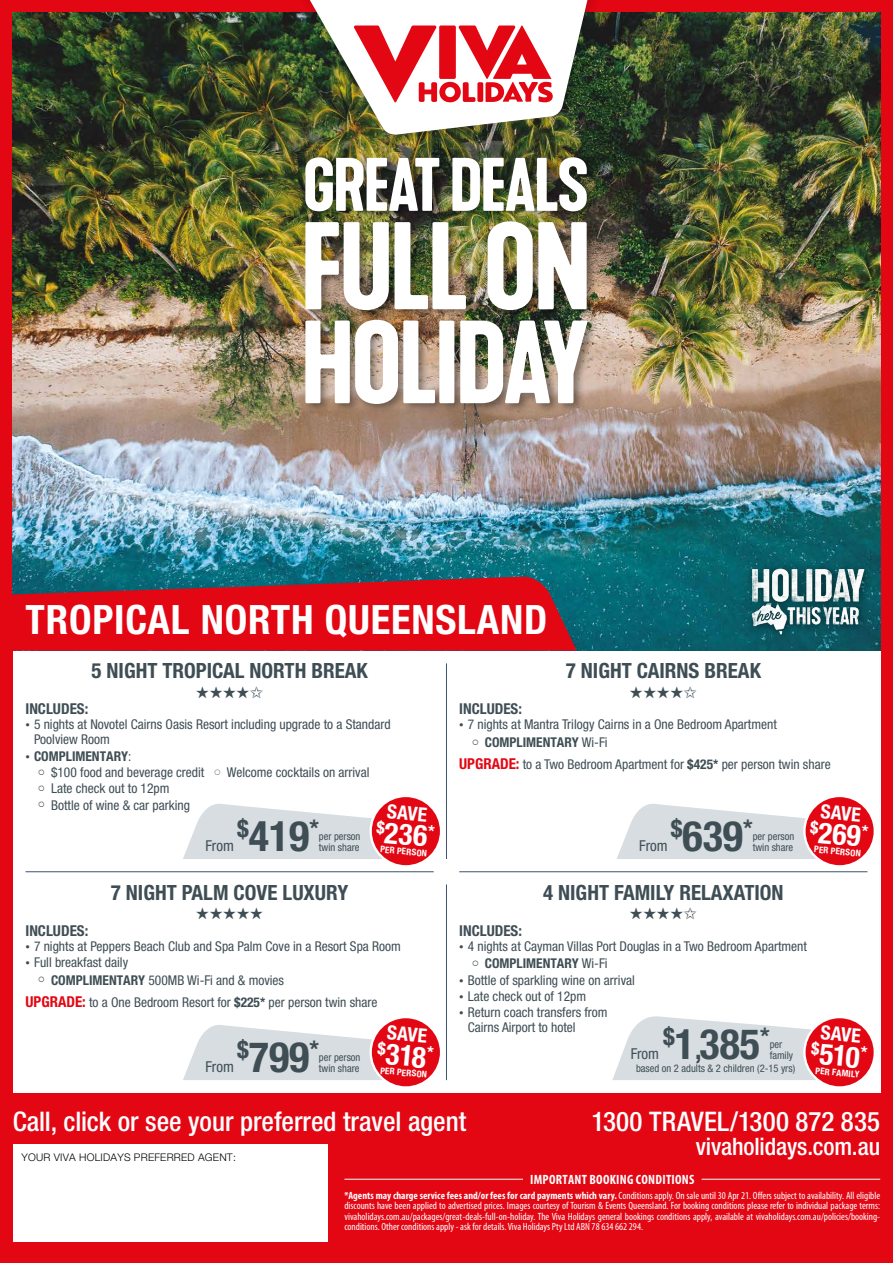
<style>
.page{position:relative;width:893px;height:1263px;background:#e30613}
.page>*{position:absolute;margin:0;border:0;box-sizing:border-box;transform-origin:0 0}
.t1{font:700 condensed 42px "Helvetica Neue LT Std";color:#3f4e55}
.t2{font:700 condensed 40.5px "Helvetica Neue LT Std";letter-spacing:.02em;color:#fff}
.t3{font:700 condensed 29.4px "Helvetica Neue LT Std";color:#fff}
.t4{font:500 condensed 27px "Helvetica Neue LT Std";color:#fff}
.t5{font:500 condensed 24px "Helvetica Neue LT Std";letter-spacing:-.005em;color:#fff}
.t6{font:700 condensed 21px "Helvetica Neue LT Std";color:#3f4e55}
.t7{font:700 condensed 19.5px "Helvetica Neue LT Std";color:#fff}
.t8{font:16.5px "Zapf Dingbats ITC";color:#3f4e55}
.t9{font:700 condensed 15px "Helvetica Neue LT Std";color:#3f4e55}
.t10{font:condensed 15px "Helvetica Neue LT Std";color:#3f4e55}
.t11{font:condensed 13.5px/15px "Helvetica Neue LT Std";color:#3f4e55}
.t12{font:700 condensed 13.5px "Helvetica Neue LT Std";color:#3f4e55}
.t13{font:700 condensed 13.5px "Myriad Pro";letter-spacing:.02em;color:#fff}
.t14{font:condensed 10.5px/10.5px "Myriad Pro";color:#fff;text-align:justify}
.t15{font:condensed 10.5px/10.5px "Helvetica Neue LT Std";color:#3f4e55}
.t16{font:300 10.5px "Helvetica Neue LT Std";letter-spacing:.02em;color:#000}
.t17{font:700 condensed 9.15px "Helvetica Neue LT Std";color:#fff}
.s1{font-size:9px}
.s2{font-weight:400;font-size:9px}
.s3{font-weight:400}
.s4{font-weight:700}
.s5{font-weight:700;font-size:15px;color:#e30613}
.s6{font-size:27px}
</style>
<div class="page">
<div style="left:13px;top:13px;width:867px;height:1080px;background:#fff"></div>
<img style="left:13px;top:13px;width:867px;height:638px">
<svg style="left:12px;top:574px;width:571px;height:77px"></svg>
<svg style="left:183px;top:804px;width:199px;height:55px"></svg>
<svg style="left:183px;top:1025px;width:199px;height:55px"></svg>
<svg style="left:617px;top:803px;width:199px;height:56px"></svg>
<hr style="left:344px;top:1179px;width:179px;height:1px;background:#fff">
<hr style="left:702px;top:1179px;width:178px;height:1px;background:#fff">
<div style="left:13px;top:1144px;width:314px;height:98px;background:#fff"></div>
<hr style="left:26px;top:871px;width:408px;height:1px;background:#3c5470">
<hr style="left:459px;top:871px;width:408px;height:1px;background:#3c5470">
<div style="left:293px;top:0;width:310px;height:148px;background:#000;opacity:.2"></div>
<img style="left:303px;top:0;width:287px;height:136px">
<div style="left:744px;top:561px;width:130px;height:83px;background:#000;opacity:.6"></div>
<img style="left:748px;top:566px;width:119px;height:72px">
<div style="left:303px;top:153px;width:296px;height:261px;background:#000;opacity:.4"></div>
<svg style="left:305px;top:320px;width:130px;height:84px"></svg>
<div style="left:439px;top:321px;width:15px;height:82px;background:#fff;border-radius:2px"></div>
<img style="left:460px;top:321px;width:128px;height:82px">
<img style="left:305px;top:157px;width:134px;height:54px">
<img style="left:452px;top:157px;width:135px;height:54px">
<img style="left:305px;top:222px;width:161px;height:88px">
<img style="left:488px;top:221px;width:99px;height:89px">
<hr style="left:446px;top:884px;width:1px;height:196px;background:#3c5470">
<hr style="left:446px;top:663px;width:1px;height:196px;background:#3c5470">
<div style="left:371px;top:1017px;width:70px;height:70px;background:#e30613;border-radius:50%"></div>
<div style="left:369px;top:1016px;width:73px;height:73px;border:2px solid #fff;border-radius:50%"></div>
<div style="left:371px;top:796px;width:70px;height:70px;background:#e30613;border-radius:50%"></div>
<div style="left:369px;top:795px;width:73px;height:72px;border:2px solid #fff;border-radius:50%"></div>
<div style="left:804px;top:796px;width:71px;height:70px;background:#e30613;border-radius:50%"></div>
<div style="left:803px;top:795px;width:73px;height:72px;border:2px solid #fff;border-radius:50%"></div>
<svg style="left:612px;top:1016px;width:204px;height:64px"></svg>
<div style="left:804px;top:1017px;width:71px;height:70px;background:#e30613;border-radius:50%"></div>
<div style="left:803px;top:1016px;width:73px;height:73px;border:2px solid #fff;border-radius:50%"></div>
<h2 class="t2" style="left:26px;top:595px;width:523px">TROPICAL NORTH QUEENSLAND</h2>
<h3 class="t6" style="left:91px;top:658px;width:278px">5 NIGHT TROPICAL NORTH BREAK</h3>
<p class="t8" style="left:196px;top:684px;width:69px">★★★★✩</p>
<h3 class="t6" style="left:566px;top:658px;width:197px">7 NIGHT CAIRNS BREAK</h3>
<p class="t8" style="left:630px;top:684px;width:69px">★★★★✩</p>
<p class="t9" style="left:26px;top:700px;width:64px">INCLUDES:</p>
<p class="t11" style="left:34px;top:717px;width:358px;text-indent:-9px"><span class="s1">•</span> 5 nights at Novotel Cairns Oasis Resort including upgrade to a Standard<br>Poolview Room</p>
<p class="t12" style="left:26px;top:748px;width:107px"><span class="s2">•</span> COMPLIMENTARY<span class="s3">:</span></p>
<p class="t11" style="left:38px;top:764px;width:168px">○ $100 food and beverage credit</p>
<p class="t11" style="left:227px;top:764px;width:144px">Welcome cocktails on arrival</p>
<p class="t11" style="left:38px;top:781px;width:133px">○ Late check out to 12pm</p>
<p class="t11" style="left:38px;top:797px;width:153px">○ Bottle of wine &amp; car parking</p>
<h3 class="t7" style="left:388px;top:799px;width:42px;rotate:5deg">SAVE</h3>
<h3 class="t3" style="left:378px;top:814px;width:60px;rotate:5deg"><sup>$</sup>236<sup>*</sup></h3>
<p class="t17" style="left:381px;top:844px;width:48px;rotate:5deg">PER PERSON</p>
<h1 class="t1" style="left:237px;top:810px;width:83px"><sup>$</sup>419<sup>*</sup></h1>
<p class="t15" style="left:319px;top:831px;width:43px">per person twin share</p>
<p class="t10" style="left:206px;top:836px;width:30px">From</p>
<p class="t9" style="left:459px;top:700px;width:64px">INCLUDES:</p>
<p class="t11" style="left:459px;top:717px;width:319px"><span class="s1">•</span> 7 nights at Mantra Trilogy Cairns in a One Bedroom Apartment</p>
<p class="t11" style="left:459px;top:731px;width:373px;line-height:22px;text-indent:13px">○ <span class="s4">COMPLIMENTARY</span> Wi-Fi<br><span class="s5">UPGRADE:</span> to a Two Bedroom Apartment for <span class="s4">$425*</span> per person twin share</p>
<h1 class="t1" style="left:671px;top:810px;width:83px"><sup>$</sup>639<sup>*</sup></h1>
<p class="t15" style="left:753px;top:831px;width:43px">per person twin share</p>
<p class="t10" style="left:639px;top:836px;width:30px">From</p>
<h3 class="t7" style="left:822px;top:799px;width:42px;rotate:5deg">SAVE</h3>
<h3 class="t3" style="left:811px;top:814px;width:60px;rotate:5deg"><sup>$</sup>269<sup>*</sup></h3>
<p class="t17" style="left:814px;top:844px;width:48px;rotate:5deg">PER PERSON</p>
<h3 class="t6" style="left:111px;top:879px;width:239px">7 NIGHT PALM COVE LUXURY</h3>
<p class="t8" style="left:196px;top:905px;width:69px">★★★★★</p>
<h3 class="t6" style="left:543px;top:879px;width:242px">4 NIGHT FAMILY RELAXATION</h3>
<p class="t8" style="left:630px;top:905px;width:69px">★★★★✩</p>
<p class="t9" style="left:26px;top:921px;width:64px">INCLUDES:</p>
<p class="t11" style="left:26px;top:938px;width:377px"><span class="s1">•</span> 7 nights at Peppers Beach Club and Spa Palm Cove in a Resort Spa Room</p>
<p class="t11" style="left:26px;top:954px;width:104px"><span class="s1">•</span> Full breakfast daily</p>
<p class="t11" style="left:26px;top:969px;width:354px;line-height:22px;text-indent:13px">○ <span class="s4">COMPLIMENTARY</span> 500MB Wi-Fi and &amp; movies<br><span class="s5">UPGRADE:</span> to a One Bedroom Resort for <span class="s4">$225*</span> per person twin share</p>
<h1 class="t1" style="left:237px;top:1031px;width:83px"><sup>$</sup>799<sup>*</sup></h1>
<p class="t15" style="left:319px;top:1052px;width:43px">per person twin share</p>
<p class="t10" style="left:206px;top:1058px;width:30px">From</p>
<h3 class="t7" style="left:388px;top:1020px;width:42px;rotate:5deg">SAVE</h3>
<h3 class="t3" style="left:379px;top:1035px;width:58px;rotate:5deg"><sup>$</sup>318<sup>*</sup></h3>
<p class="t17" style="left:381px;top:1065px;width:48px;rotate:5deg">PER PERSON</p>
<p class="t9" style="left:459px;top:921px;width:64px">INCLUDES:</p>
<p class="t11" style="left:459px;top:938px;width:349px"><span class="s1">•</span> 4 nights at Cayman Villas Port Douglas in a Two Bedroom Apartment</p>
<p class="t12" style="left:472px;top:955px;width:137px">○ COMPLIMENTARY <span class="s3">Wi-Fi</span></p>
<p class="t11" style="left:459px;top:972px;width:177px"><span class="s1">•</span> Bottle of sparkling wine on arrival</p>
<p class="t11" style="left:459px;top:988px;width:129px"><span class="s1">•</span> Late check out of 12pm</p>
<p class="t11" style="left:468px;top:1005px;width:141px;text-indent:-9px"><span class="s1">•</span> Return coach transfers from<br>Cairns Airport to hotel</p>
<h3 class="t7" style="left:822px;top:1020px;width:42px;rotate:5deg">SAVE</h3>
<h3 class="t3" style="left:812px;top:1035px;width:58px;rotate:5deg"><sup>$</sup>510<sup>*</sup></h3>
<p class="t17" style="left:816px;top:1065px;width:46px;rotate:5deg">PER FAMILY</p>
<h1 class="t1" style="left:663px;top:1018px;width:108px"><sup>$</sup>1<span class="s6">,</span>385<sup>*</sup></h1>
<p class="t15" style="left:770px;top:1039px;width:25px">per family</p>
<p class="t15" style="left:636px;top:1062px;width:161px">based on 2 adults &amp; 2 children (2-15 yrs)</p>
<p class="t10" style="left:631px;top:1045px;width:30px">From</p>
<h3 class="t4" style="left:13px;top:1105px;width:455px">Call, click or see your preferred travel agent</h3>
<h3 class="t4" style="left:592px;top:1105px;width:290px">1300 TRAVEL/1300 872 835</h3>
<p class="t16" style="left:21px;top:1150px;width:216px">YOUR VIVA HOLIDAYS PREFERRED AGENT:</p>
<h3 class="t5" style="left:696px;top:1132px;width:186px">vivaholidays.com.au</h3>
<p class="t13" style="left:530px;top:1171px;width:166px">IMPORTANT BOOKING CONDITIONS</p>
<p class="t14" style="left:344px;top:1190px;width:537px"><span class="s4">*Agents may charge service fees and/or fees for card payments which vary.</span> Conditions apply. On sale until 30 Apr 21. Offers subject to availability. All eligible discounts have been applied to advertised prices. Images courtesy of Tourism &amp; Events Queensland. For booking conditions please refer to individual package terms: vivaholidays.com.au/packages/great-deals-full-on-holiday. The Viva Holidays general bookings conditions apply, available at vivaholidays.com.au/policies/booking&shy;conditions. Other conditions apply - ask for details. Viva Holidays Pty Ltd ABN 78 634 662 294.</p>
</div>
